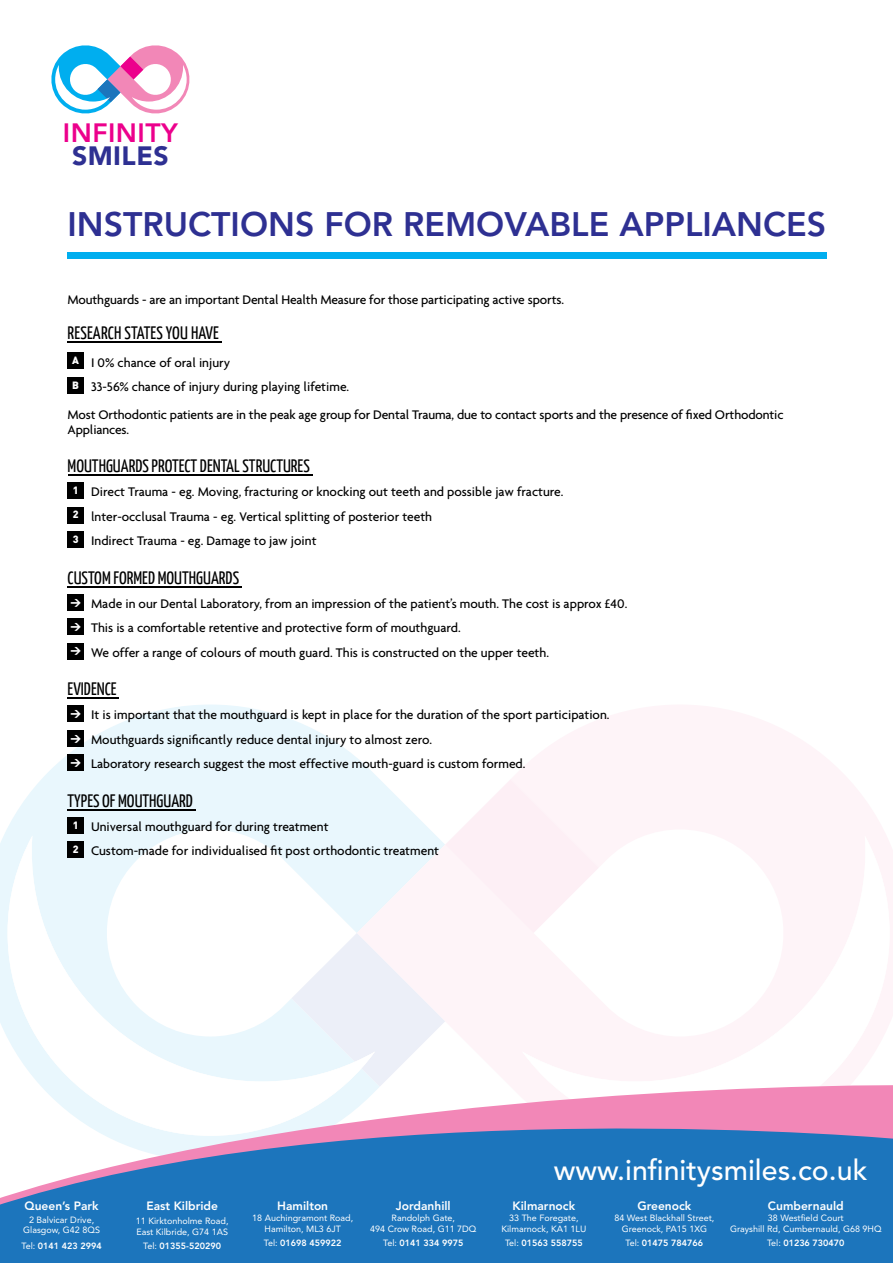
<style>
.page{position:relative;width:893px;height:1263px;background:#fff}
.page>*{position:absolute;margin:0;border:0;box-sizing:border-box;transform-origin:0 0}
.t1{font:800 33.75px "Avenir";color:#2e3092}
.t2{font:500 28.5px "Avenir";color:#fff}
.t3{font:800 26.25px "Avenir";letter-spacing:.015em;color:#ec008c}
.t4{font:900 26.25px "Avenir";letter-spacing:.015em;color:#2e3092}
.t5{font:18px "Yanone Kaffeesatz";color:#000}
.t6{font:500 13.5px/24.5px "Agenda";color:#000}
.t7{font:800 12px "Avenir";color:#fff}
.t8{font:9px/10.8px "Avenir";color:#fff;text-align:center}
.t9{font:800 9px "Avenir";color:#fff}
.s1{font-weight:400}
</style>
<div class="page">
<svg style="left:0;top:704px;width:357px;height:334px;fill:#e9f7fd"></svg>
<svg style="left:357px;top:705px;width:536px;height:316px;fill:#fef4f8"></svg>
<svg style="left:291px;top:779px;width:308px;height:302px"></svg>
<svg style="left:522px;top:835px;width:368px;height:246px"></svg>
<svg style="left:8px;top:835px;width:367px;height:246px"></svg>
<svg style="left:37px;top:1081px;width:856px;height:6px"></svg>
<svg style="left:0;top:1087px;width:893px;height:176px;fill:#1c75bc"></svg>
<svg style="left:51px;top:45px;width:139px;height:69px"></svg>
<div style="left:68px;top:253px;width:758px;height:6px;background:#00aeef"></div>
<hr style="left:68px;top:341px;width:154px;height:1px;background:#000">
<hr style="left:68px;top:474px;width:244px;height:2px;background:#000">
<hr style="left:68px;top:586px;width:174px;height:1px;background:#000">
<hr style="left:68px;top:697px;width:51px;height:2px;background:#000">
<hr style="left:68px;top:809px;width:128px;height:1px;background:#000">
<div style="left:68px;top:353px;width:16px;height:16px;background:#000"></div>
<div style="left:68px;top:377px;width:16px;height:17px;background:#000"></div>
<div style="left:68px;top:483px;width:16px;height:16px;background:#000"></div>
<div style="left:68px;top:507px;width:16px;height:16px;background:#000"></div>
<div style="left:68px;top:531px;width:16px;height:17px;background:#000"></div>
<div style="left:68px;top:594px;width:16px;height:17px;background:#000"></div>
<div style="left:68px;top:618px;width:16px;height:17px;background:#000"></div>
<div style="left:68px;top:643px;width:16px;height:16px;background:#000"></div>
<div style="left:68px;top:706px;width:16px;height:16px;background:#000"></div>
<div style="left:68px;top:730px;width:16px;height:16px;background:#000"></div>
<div style="left:68px;top:754px;width:16px;height:17px;background:#000"></div>
<div style="left:68px;top:817px;width:16px;height:17px;background:#000"></div>
<div style="left:68px;top:842px;width:16px;height:16px;background:#000"></div>
<h3 class="t3" style="left:63px;top:112px;width:116px">INFINITY</h3>
<h3 class="t4" style="left:72px;top:133px;width:98px">SMILES</h3>
<h1 class="t1" style="left:68px;top:204px;width:760px">INSTRUCTIONS FOR REMOVABLE APPLIANCES</h1>
<p class="t6" style="left:68px;top:287px;width:498px">Mouthguards - are an important Dental Health Measure for those participating active sports.</p>
<h3 class="t5" style="left:68px;top:322px;width:153px">RESEARCH STATES YOU HAVE</h3>
<p class="t6" style="left:72px;top:350px;width:278px"><sup>A</sup> I 0% chance of oral injury<br><sup>B</sup> 33-56% chance of injury during playing lifetime.</p>
<p class="t6" style="left:68px;top:407px;width:718px;line-height:15px">Most Orthodontic patients are in the peak age group for Dental Trauma, due to contact sports and the presence of fixed Orthodontic<br>Appliances.</p>
<h3 class="t5" style="left:68px;top:455px;width:244px">MOUTHGUARDS PROTECT DENTAL STRUCTURES</h3>
<p class="t6" style="left:73px;top:479px;width:492px"><sup>1</sup> Direct Trauma - eg. Moving, fracturing or knocking out teeth and possible jaw fracture.<br><sup>2</sup> lnter-occlusal Trauma - eg. Vertical splitting of posterior teeth<br><sup>3</sup> Indirect Trauma - eg. Damage to jaw joint</p>
<h3 class="t5" style="left:68px;top:566px;width:173px">CUSTOM FORMED MOUTHGUARDS</h3>
<p class="t6" style="left:70px;top:591px;width:558px"><sup>&gt;</sup> Made in our Dental Laboratory, from an impression of the patient’s mouth. The cost is approx £40. <sup>&gt;</sup> This is a comfortable retentive and protective form of mouthguard.<br><sup>&gt;</sup> We offer a range of colours of mouth guard. This is constructed on the upper teeth.</p>
<h3 class="t5" style="left:68px;top:678px;width:51px">EVIDENCE</h3>
<p class="t6" style="left:70px;top:702px;width:541px"><sup>&gt;</sup> It is important that the mouthguard is kept in place for the duration of the sport participation. <sup>&gt;</sup> Mouthguards significantly reduce dental injury to almost zero.<br><sup>&gt;</sup> Laboratory research suggest the most effective mouth-guard is custom formed.</p>
<h3 class="t5" style="left:68px;top:789px;width:127px">TYPES OF MOUTHGUARD</h3>
<p class="t6" style="left:73px;top:814px;width:368px"><sup>1</sup> Universal mouthguard for during treatment<br><sup>2</sup> Custom-made for individualised fit post orthodontic treatment</p>
<p class="t7" style="left:25px;top:1199px;width:76px">Queen’s Park</p>
<p class="t8" style="left:23px;top:1215px;width:78px;line-height:9.6px">2 Balvicar Drive,<br>Glasgow, G42 8QS</p>
<p class="t9" style="left:22px;top:1241px;width:82px"><span class="s1">Tel:</span> 0141 423 2994</p>
<p class="t7" style="left:146px;top:1199px;width:73px">East Kilbride</p>
<p class="t8" style="left:136px;top:1216px;width:94px;text-align:left">11 Kirktonholme Road,<br>East Kilbride, G74 1AS</p>
<p class="t9" style="left:143px;top:1241px;width:79px"><span class="s1">Tel:</span> 01355-520290</p>
<p class="t7" style="left:277px;top:1199px;width:52px">Hamilton</p>
<p class="t8" style="left:252px;top:1212px;width:102px">18 Auchingramont Road,<br>Hamilton, ML3 6JT</p>
<p class="t9" style="left:264px;top:1237px;width:79px"><span class="s1">Tel:</span> 01698 459922</p>
<p class="t7" style="left:396px;top:1199px;width:56px">Jordanhill</p>
<p class="t8" style="left:370px;top:1212px;width:108px">Randolph Gate,<br>494 Crow Road, G11 7DQ</p>
<p class="t9" style="left:383px;top:1237px;width:82px"><span class="s1">Tel:</span> 0141 334 9975</p>
<h2 class="t2" style="left:554px;top:1154px;width:315px">www.infinitysmiles.co.uk</h2>
<p class="t7" style="left:512px;top:1199px;width:64px">Kilmarnock</p>
<p class="t8" style="left:501px;top:1212px;width:87px">33 The Foregate,<br>Kilmarnock, KA1 1LU</p>
<p class="t9" style="left:505px;top:1237px;width:79px"><span class="s1">Tel:</span> 01563 558755</p>
<p class="t7" style="left:637px;top:1199px;width:56px">Greenock</p>
<p class="t8" style="left:614px;top:1212px;width:101px">84 West Blackhall Street,<br>Greenock, PA15 1XG</p>
<p class="t9" style="left:626px;top:1237px;width:79px"><span class="s1">Tel:</span> 01475 784766</p>
<p class="t7" style="left:768px;top:1199px;width:77px">Cumbernauld</p>
<p class="t8" style="left:730px;top:1212px;width:153px">38 Westfield Court<br>Grayshill Rd, Cumbernauld, G68 9HQ</p>
<p class="t9" style="left:767px;top:1237px;width:79px"><span class="s1">Tel:</span> 01236 730470</p>
</div>
